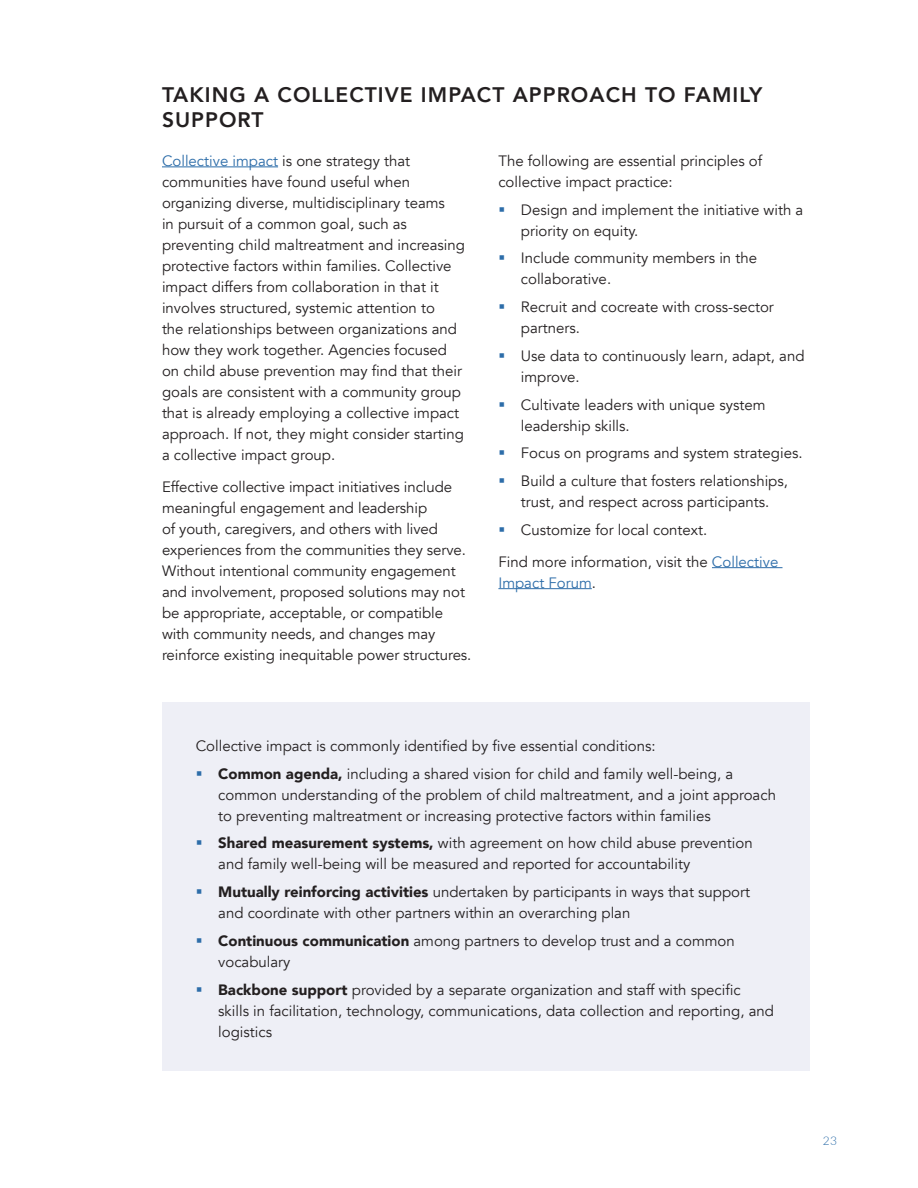
<style>
.page{position:relative;width:918px;height:1188px;background:#fff}
.page>*{position:absolute;margin:0;border:0;box-sizing:border-box;transform-origin:0 0}
.t1{font:800 21px/25.2px "Avenir";letter-spacing:.05em;color:#231f20}
.t2{font:15px/21px "Avenir";color:#231f20}
.t3{font:300 12px "Lato";color:#2d6da9}
.s1{color:#2d6da9}
.s2{font-weight:900}
</style>
<div class="page">
<hr style="left:162px;top:166px;width:116px;height:1px;background:#2d6da9">
<hr style="left:712px;top:567px;width:71px;height:1px;background:#2d6da9">
<hr style="left:498px;top:588px;width:94px;height:1px;background:#2d6da9">
<div style="left:162px;top:702px;width:648px;height:368px;background:#eeeff6"></div>
<h2 class="t1" style="left:162px;top:82px;width:602px">TAKING A COLLECTIVE IMPACT APPROACH TO FAMILY<br>SUPPORT</h2>
<p class="t2" style="left:162px;top:150px;width:305px"><span class="s1">Collective impact</span> is one strategy that communities have found useful when organizing diverse, multidisciplinary teams<br>in pursuit of a common goal, such as preventing child maltreatment and increasing protective factors within families. Collective impact differs from collaboration in that it involves structured, systemic attention to<br>the relationships between organizations and how they work together. Agencies focused on child abuse prevention may find that their goals are consistent with a community group that is already employing a collective impact approach. If not, they might consider starting a collective impact group.</p>
<p class="t2" style="left:162px;top:476px;width:311px">Effective collective impact initiatives include meaningful engagement and leadership<br>of youth, caregivers, and others with lived experiences from the communities they serve.<br>Without intentional community engagement and involvement, proposed solutions may not be appropriate, acceptable, or compatible with community needs, and changes may reinforce existing inequitable power structures.</p>
<p class="t2" style="left:498px;top:150px;width:265px">The following are essential principles of collective impact practice:</p>
<p class="t2" style="left:521px;top:199px;width:284px">Design and implement the initiative with a priority on equity.</p>
<p class="t2" style="left:521px;top:248px;width:238px">Include community members in the collaborative.</p>
<p class="t2" style="left:521px;top:297px;width:255px">Recruit and cocreate with cross-sector partners.</p>
<p class="t2" style="left:521px;top:345px;width:285px">Use data to continuously learn, adapt, and improve.</p>
<p class="t2" style="left:521px;top:394px;width:246px">Cultivate leaders with unique system leadership skills.</p>
<p class="t2" style="left:521px;top:443px;width:283px">Focus on programs and system strategies.</p>
<p class="t2" style="left:521px;top:471px;width:269px">Build a culture that fosters relationships, trust, and respect across participants.</p>
<p class="t2" style="left:521px;top:519px;width:188px">Customize for local context.</p>
<p class="t2" style="left:498px;top:551px;width:281px">Find more information, visit the <span class="s1">Collective<br>Impact Forum</span>.</p>
<p class="t2" style="left:196px;top:735px;width:461px">Collective impact is commonly identified by five essential conditions:</p>
<p class="t2" style="left:218px;top:763px;width:559px"><span class="s2">Common agenda,</span> including a shared vision for child and family well-being, a common understanding of the problem of child maltreatment, and a joint approach to preventing maltreatment or increasing protective factors within families</p>
<p class="t2" style="left:218px;top:833px;width:536px"><span class="s2">Shared measurement systems,</span> with agreement on how child abuse prevention and family well-being will be measured and reported for accountability</p>
<p class="t2" style="left:218px;top:882px;width:533px"><span class="s2">Mutually reinforcing activities</span> undertaken by participants in ways that support and coordinate with other partners within an overarching plan</p>
<p class="t2" style="left:218px;top:930px;width:518px"><span class="s2">Continuous communication</span> among partners to develop trust and a common vocabulary</p>
<p class="t2" style="left:218px;top:979px;width:557px"><span class="s2">Backbone support</span> provided by a separate organization and staff with specific skills in facilitation, technology, communications, data collection and reporting, and logistics</p>
<p class="t3" style="left:823px;top:1133px;width:16px">23</p>
</div>
